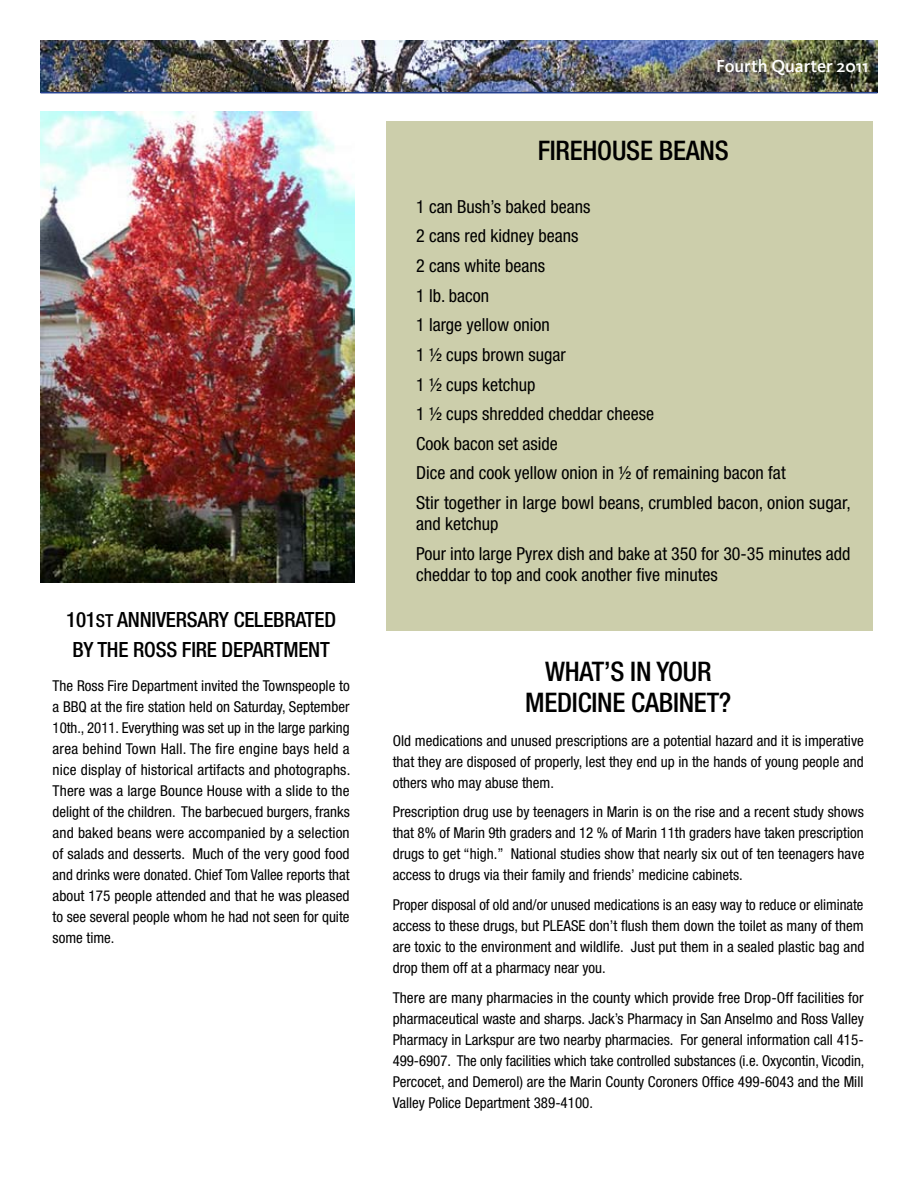
<style>
.page{position:relative;width:918px;height:1188px;background:#fff}
.page>*{position:absolute;margin:0;border:0;box-sizing:border-box;transform-origin:0 0}
.t1{font:500 condensed 27px/30.3px "Helvetica Neue";letter-spacing:-.01em;color:#000;text-align:center}
.t2{font:500 condensed 21px/30.3px "Helvetica Neue";letter-spacing:-.01em;color:#000}
.t3{font:condensed 18px/29.7px "Helvetica Neue";color:#000}
.t4{font:500 18px "Kievit CE";color:#fff}
.t5{font:condensed 15px/21px "Helvetica Neue";color:#000;text-align:justify}
.s1{font-size:18px}
</style>
<div class="page">
<div style="left:386px;top:122px;width:486px;height:509px;background:#ccceab"></div>
<img style="left:40px;top:40px;width:838px;height:52px">
<hr style="left:40px;top:92px;width:838px;height:1px;background:#24408f">
<img style="left:40px;top:112px;width:314px;height:470px">
<h2 class="t2" style="left:66px;top:604px;width:271px">101<span class="s1">ST</span> ANNIVERSARY CELEBRATED<br>BY THE ROSS FIRE DEPARTMENT</h2>
<p class="t5" style="left:53px;top:675px;width:299px">The Ross Fire Department invited the Townspeople to a BBQ at the fire station held on Saturday, September 10th., 2011. Everything was set up in the large parking area behind Town Hall. The fire engine bays held a nice display of historical artifacts and photographs.<br>There was a large Bounce House with a slide to the delight of the children. The barbecued burgers, franks and baked beans were accompanied by a selection of salads and desserts. Much of the very good food and drinks were donated. Chief Tom Vallee reports that about 175 people attended and that he was pleased to see several people whom he had not seen for quite some time.</p>
<p class="t4" style="left:716px;top:55px;width:154px">Fourth Quarter 2011</p>
<h1 class="t1" style="left:538px;top:135px;width:26px">FIREHOUSE</h1>
<h1 class="t1" style="left:659px;top:135px;width:29px">BEANS</h1>
<p class="t3" style="left:416px;top:191px;width:436px">1 can Bush’s baked beans<br>2 cans red kidney beans<br>2 cans white beans<br>1 lb. bacon<br>1 large yellow onion<br>1 ½ cups brown sugar<br>1 ½ cups ketchup<br>1 ½ cups shredded cheddar cheese<br>Cook bacon set aside<br>Dice and cook yellow onion in ½ of remaining bacon fat<br>Stir together in large bowl beans, crumbled bacon, onion sugar,</p>
<p class="t3" style="left:416px;top:509px;width:436px">and ketchup<br>Pour into large Pyrex dish and bake at 350 for 30-35 minutes add</p>
<p class="t3" style="left:416px;top:559px;width:303px">cheddar to top and cook another five minutes</p>
<h1 class="t1" style="left:525px;top:656px;width:208px">WHAT’S IN YOUR<br>MEDICINE CABINET?</h1>
<p class="t5" style="left:393px;top:730px;width:473px">Old medications and unused prescriptions are a potential hazard and it is imperative that they are disposed of properly, lest they end up in the hands of young people and others who may abuse them.</p>
<p class="t5" style="left:393px;top:801px;width:473px">Prescription drug use by teenagers in Marin is on the rise and a recent study shows that 8% of Marin 9th graders and 12 % of Marin 11th graders have taken prescription drugs to get “high.” National studies show that nearly six out of ten teenagers have access to drugs via their family and friends’ medicine cabinets.</p>
<p class="t5" style="left:393px;top:894px;width:473px">Proper disposal of old and/or unused medications is an easy way to reduce or eliminate access to these drugs, but PLEASE don’t flush them down the toilet as many of them are toxic to the environment and wildlife. Just put them in a sealed plastic bag and drop them off at a pharmacy near you.</p>
<p class="t5" style="left:393px;top:987px;width:473px">There are many pharmacies in the county which provide free Drop-Off facilities for pharmaceutical waste and sharps. Jack’s Pharmacy in San Anselmo and Ross Valley Pharmacy in Larkspur are two nearby pharmacies. For general information call 415- 499-6907. The only facilities which take controlled substances (i.e. Oxycontin, Vicodin, Percocet, and Demerol) are the Marin County Coroners Office 499-6043 and the Mill Valley Police Department 389-4100.</p>
</div>
